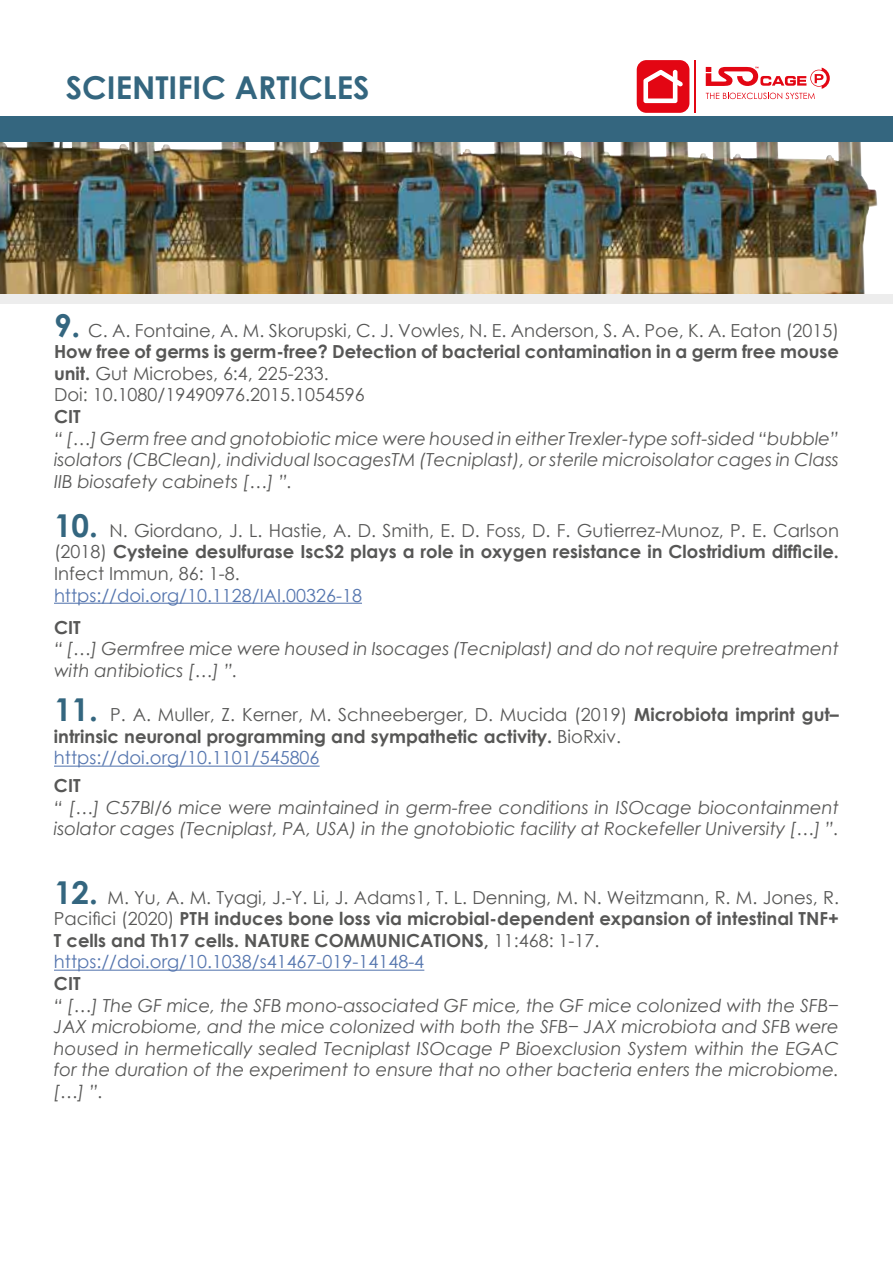
<style>
.page{position:relative;width:893px;height:1263px;background:#fff}
.page>*{position:absolute;margin:0;border:0;box-sizing:border-box;transform-origin:0 0}
.t1{font:700 31.5px "Century Gothic";color:#34667f}
.t2{font:italic 18px/21.6px "Century Gothic";color:#575756;text-align:justify}
.t3{font:700 18px/21.6px "Century Gothic";color:#575756}
.t4{font:18px/21.6px "Century Gothic";color:#575756}
.t5{font:18px "Century Gothic";color:#5576af}
.s1{font-weight:700;font-size:31.5px;color:#34667f}
.s2{font-weight:700}
.s3{font-size:31.5px;color:#34667f}
.s4{font-weight:400}
.s5{font-weight:400;color:#5576af}
</style>
<div class="page">
<hr style="left:54px;top:603px;width:308px;height:1px;background:#5576af">
<hr style="left:54px;top:766px;width:266px;height:1px;background:#5576af">
<hr style="left:54px;top:970px;width:370px;height:1px;background:#5576af">
<img style="left:0;top:141px;width:877px;height:153px">
<div style="left:0;top:116px;width:893px;height:25px;background:#34667f"></div>
<div style="left:637px;top:60px;width:52px;height:53px;background:#e30613;border-radius:10px"></div>
<svg style="left:643px;top:70px;width:40px;height:33px"></svg>
<hr style="left:695px;top:60px;width:1px;height:53px;background:#e30613">
<svg style="left:706px;top:67px;width:124px;height:32px"></svg>
<div style="left:0;top:294px;width:893px;height:10px;background:#ededed"></div>
<h1 class="t1" style="left:66px;top:64px;width:305px">SCIENTIFIC ARTICLES</h1>
<p class="t4" style="left:54px;top:319px;width:786px"><span class="s1">9.</span> C. A. Fontaine, A. M. Skorupski, C. J. Vowles, N. E. Anderson, S. A. Poe, K. A. Eaton (2015)<br><span class="s2">How free of germs is germ-free? Detection of bacterial contamination in a germ free mouse unit.</span> Gut Microbes, 6:4, 225-233.<br>Doi: 10.1080/19490976.2015.1054596</p>
<p class="t3" style="left:54px;top:405px;width:28px">CIT</p>
<p class="t2" style="left:54px;top:427px;width:786px">“ […] Germ free and gnotobiotic mice were housed in either Trexler-type soft-sided “bubble” isolators (CBClean), individual IsocagesTM (Tecniplast), or sterile microisolator cages in Class IIB biosafety cabinets […] ”.</p>
<p class="t4" style="left:54px;top:519px;width:786px;text-align:justify"><span class="s1">10.</span> N. Giordano, J. L. Hastie, A. D. Smith, E. D. Foss, D. F. Gutierrez-Munoz, P. E. Carlson (2018) <span class="s2">Cysteine desulfurase IscS2 plays a role in oxygen resistance in Clostridium difficile.<br></span>Infect Immun, 86: 1-8.</p>
<p class="t5" style="left:54px;top:582px;width:309px">https://doi.org/10.1128/IAI.00326-18</p>
<p class="t3" style="left:54px;top:615px;width:28px">CIT</p>
<p class="t2" style="left:54px;top:638px;width:786px">“ […] Germfree mice were housed in Isocages (Tecniplast) and do not require pretreatment with antibiotics […] ”.</p>
<p class="t3" style="left:54px;top:703px;width:786px"><span class="s3">11.</span> <span class="s4">P. A. Muller, Z. Kerner, M. Schneeberger, D. Mucida (2019)</span> Microbiota imprint gut– intrinsic neuronal programming and sympathetic activity. <span class="s4">BioRxiv. </span><span class="s5">https://doi.org/10.1101/545806</span></p>
<p class="t3" style="left:54px;top:774px;width:28px">CIT</p>
<p class="t2" style="left:54px;top:796px;width:786px">“ […] C57Bl/6 mice were maintained in germ-free conditions in ISOcage biocontainment isolator cages (Tecniplast, PA, USA) in the gnotobiotic facility at Rockefeller University […] ”.</p>
<p class="t3" style="left:54px;top:885px;width:786px"><span class="s3">12.</span> <span class="s4">M. Yu, A. M. Tyagi, J.-Y. Li, J. Adams1, T. L. Denning, M. N. Weitzmann, R. M. Jones, R.<br>Pacifici (2020)</span> PTH induces bone loss via microbial-dependent expansion of intestinal TNF+ T cells and Th17 cells. NATURE COMMUNICATIONS, <span class="s4">11:468: 1-17. </span><span class="s5">https://doi.org/10.1038/s41467-019-14148-4</span></p>
<p class="t3" style="left:54px;top:972px;width:28px">CIT</p>
<p class="t2" style="left:54px;top:994px;width:786px">“ […] The GF mice, the SFB mono-associated GF mice, the GF mice colonized with the SFB− JAX microbiome, and the mice colonized with both the SFB− JAX microbiota and SFB were housed in hermetically sealed Tecniplast ISOcage P Bioexclusion System within the EGAC for the duration of the experiment to ensure that no other bacteria enters the microbiome. […] ”.</p>
</div>
